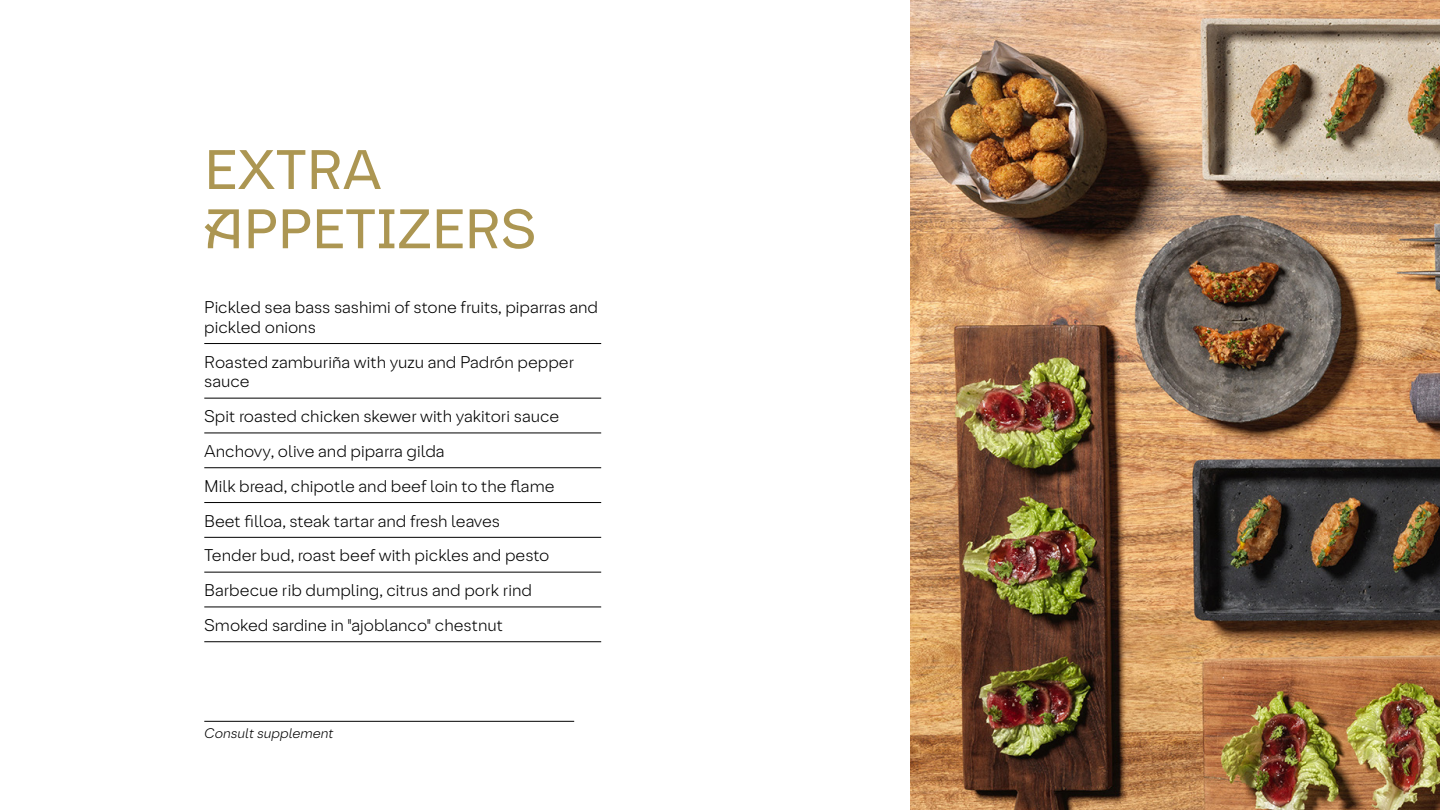
<style>
.page{position:relative;width:1440px;height:810px;background:#fff}
.page>*{position:absolute;margin:0;border:0;box-sizing:border-box;transform-origin:0 0}
.t1{font:54px/59.2px "Vieira";color:#ac9652}
.t2{font:300 16.5px/34.8px "Vieira";color:#000}
.t3{font:italic 300 13.5px "Vieira";color:#000}
</style>
<div class="page">
<hr style="left:204px;top:343px;width:397px;height:1px;background:#000">
<hr style="left:204px;top:398px;width:397px;height:1px;background:#000">
<hr style="left:204px;top:433px;width:397px;height:1px;background:#000">
<hr style="left:204px;top:468px;width:397px;height:1px;background:#000">
<hr style="left:204px;top:502px;width:397px;height:1px;background:#000">
<hr style="left:204px;top:537px;width:397px;height:1px;background:#000">
<hr style="left:204px;top:572px;width:397px;height:1px;background:#000">
<hr style="left:204px;top:607px;width:397px;height:1px;background:#000">
<hr style="left:204px;top:642px;width:397px;height:1px;background:#000">
<hr style="left:204px;top:721px;width:370px;height:1px;background:#000">
<img style="left:911px;top:0;width:529px;height:810px">
<h1 class="t1" style="left:204px;top:141px;width:333px">EXTRA<br>APPETIZERS</h1>
<p class="t2" style="left:204px;top:297px;width:395px;line-height:19.8px">Pickled sea bass sashimi of stone fruits, piparras and pickled onions</p>
<p class="t2" style="left:204px;top:352px;width:371px;line-height:19.8px">Roasted zamburiña with yuzu and Padrón pepper sauce</p>
<p class="t2" style="left:204px;top:399px;width:357px">Spit roasted chicken skewer with yakitori sauce Anchovy, olive and piparra gilda<br>Milk bread, chipotle and beef loin to the flame Beet filloa, steak tartar and fresh leaves<br>Tender bud, roast beef with pickles and pesto Barbecue rib dumpling, citrus and pork rind Smoked sardine in "ajoblanco" chestnut</p>
<p class="t3" style="left:204px;top:728px;width:131px">Consult supplement</p>
</div>
